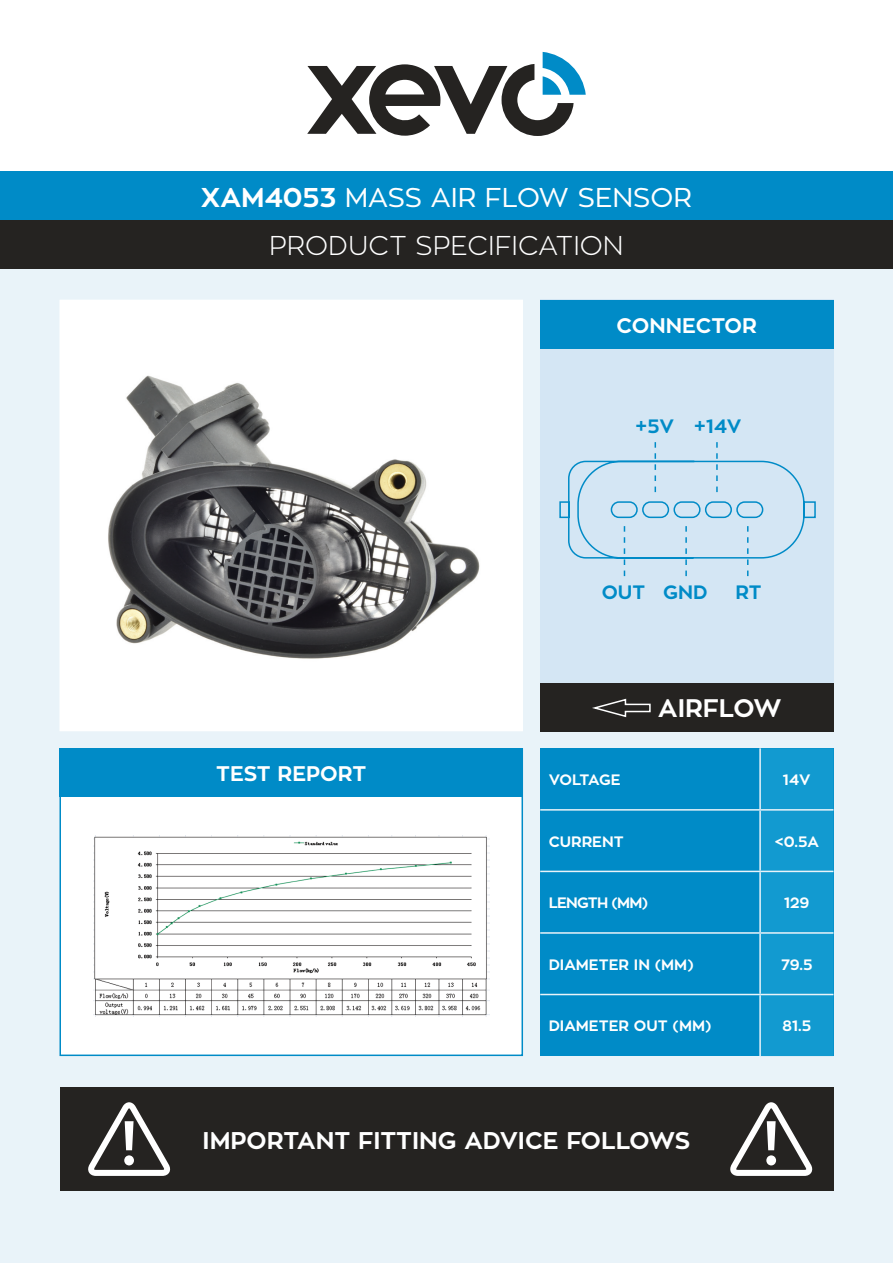
<style>
.page{position:relative;width:893px;height:1263px;background:#fff}
.page>*{position:absolute;margin:0;border:0;box-sizing:border-box;transform-origin:0 0}
.t1{font:27px "Zona Pro";color:#fff}
.t2{font:300 27px "Zona Pro";color:#fff}
.t3{font:700 25.2px "Zona Pro";color:#fff}
.t4{font:700 24px "Zona Pro";color:#fff}
.t5{font:700 21px "Zona Pro";color:#fff}
.t6{font:700 19.2px "Zona Pro";color:#008bc7}
.t7{font:700 15px "Zona Pro";color:#fff}
.t8{font:700 15px "Zona Pro";letter-spacing:-.05em;color:#fff}
.t9{font:700 15px "Zona Pro";letter-spacing:-.045em;color:#fff}
.s1{font-weight:700}
</style>
<div class="page">
<div style="left:0;top:179px;width:893px;height:1084px;background:#e9f3f9"></div>
<div style="left:540px;top:300px;width:293px;height:431px;background:#d4e6f4"></div>
<div style="left:59px;top:300px;width:464px;height:431px;background:#fff"></div>
<div style="left:59px;top:748px;width:464px;height:308px;background:#fff;border:2px solid #008bc7"></div>
<div style="left:0;top:171px;width:893px;height:49px;background:#008bc7"></div>
<div style="left:59px;top:748px;width:464px;height:49px;background:#008bc7"></div>
<div style="left:540px;top:300px;width:293px;height:49px;background:#008bc7"></div>
<div style="left:540px;top:683px;width:293px;height:48px;background:#252321"></div>
<svg style="left:307px;top:52px;width:279px;height:84px"></svg>
<div style="left:60px;top:1087px;width:773px;height:104px;background:#252321"></div>
<svg style="left:88px;top:1102px;width:83px;height:74px"></svg>
<svg style="left:730px;top:1102px;width:83px;height:74px"></svg>
<img style="left:94px;top:835px;width:396px;height:181px">
<img style="left:108px;top:375px;width:372px;height:284px">
<div style="left:540px;top:748px;width:293px;height:308px;background:#008bc7"></div>
<div style="left:761px;top:748px;width:72px;height:308px;background:#129ad0"></div>
<hr style="left:759px;top:748px;width:2px;height:61px;background:#e9f3f9">
<hr style="left:540px;top:809px;width:220px;height:2px;background:#e9f3f9">
<hr style="left:760px;top:809px;width:73px;height:2px;background:#e9f3f9">
<hr style="left:759px;top:811px;width:2px;height:60px;background:#e9f3f9">
<hr style="left:540px;top:871px;width:220px;height:1px;background:#e9f3f9">
<hr style="left:760px;top:871px;width:73px;height:1px;background:#e9f3f9">
<hr style="left:759px;top:872px;width:2px;height:60px;background:#e9f3f9">
<hr style="left:540px;top:932px;width:220px;height:2px;background:#e9f3f9">
<hr style="left:760px;top:932px;width:73px;height:2px;background:#e9f3f9">
<hr style="left:759px;top:934px;width:2px;height:60px;background:#e9f3f9">
<hr style="left:540px;top:994px;width:220px;height:1px;background:#e9f3f9">
<hr style="left:760px;top:994px;width:73px;height:1px;background:#e9f3f9">
<hr style="left:759px;top:995px;width:2px;height:61px;background:#e9f3f9">
<svg style="left:592px;top:698px;width:59px;height:20px"></svg>
<div style="left:0;top:220px;width:893px;height:48px;background:#252321"></div>
<svg style="left:559px;top:442px;width:257px;height:134px"></svg>
<h1 class="t1" style="left:201px;top:180px;width:492px"><span class="s1">XAM4053</span> MASS AIR FLOW SENSOR</h1>
<h1 class="t2" style="left:269px;top:229px;width:356px">PRODUCT SPECIFICATION</h1>
<h3 class="t5" style="left:617px;top:312px;width:142px">CONNECTOR</h3>
<p class="t6" style="left:635px;top:413px;width:108px">+5V +14V</p>
<p class="t6" style="left:602px;top:579px;width:107px">OUT GND</p>
<p class="t6" style="left:735px;top:579px;width:28px">RT</p>
<h3 class="t5" style="left:216px;top:760px;width:152px">TEST REPORT</h3>
<h2 class="t3" style="left:658px;top:692px;width:125px">AIRFLOW</h2>
<p class="t9" style="left:549px;top:770px;width:73px">VOLTAGE</p>
<p class="t7" style="left:783px;top:770px;width:29px">14V</p>
<p class="t7" style="left:549px;top:832px;width:77px">CURRENT</p>
<p class="t7" style="left:774px;top:832px;width:46px">&lt;0.5A</p>
<p class="t8" style="left:549px;top:893px;width:101px">LENGTH (MM)</p>
<p class="t7" style="left:784px;top:893px;width:27px">129</p>
<p class="t7" style="left:549px;top:955px;width:147px">DIAMETER IN (MM)</p>
<p class="t7" style="left:781px;top:955px;width:33px">79.5</p>
<p class="t7" style="left:549px;top:1016px;width:164px">DIAMETER OUT (MM)</p>
<p class="t7" style="left:782px;top:1016px;width:30px">81.5</p>
<h3 class="t4" style="left:203px;top:1125px;width:489px">IMPORTANT FITTING ADVICE FOLLOWS</h3>
</div>
